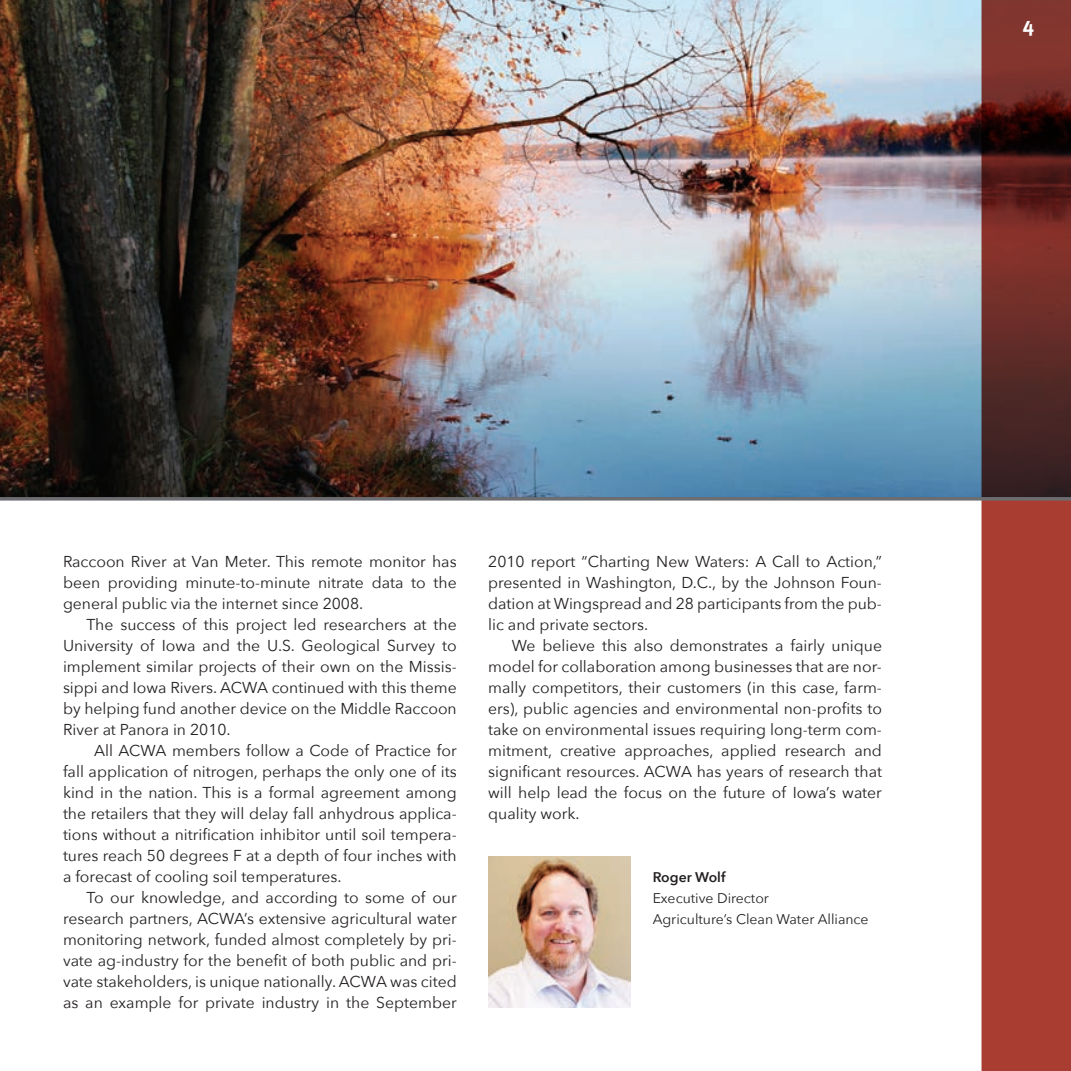
<style>
.page{position:relative;width:1071px;height:1071px;background:#fff}
.page>*{position:absolute;margin:0;border:0;box-sizing:border-box;transform-origin:0 0}
.t1{font:700 21px "Meta";color:#fff}
.t2{font:15.75px/21px "Avenir Next";color:#231f20;text-align:justify}
.t3{font:14px "Avenir Next";color:#231f20}
.t4{font:600 14px "Avenir Next";color:#231f20}
</style>
<div class="page">
<img style="left:0;top:0;width:982px;height:497px">
<svg style="left:982px;top:0;width:89px;height:1071px;background:#86322a"></svg>
<img style="left:488px;top:857px;width:142px;height:151px">
<svg style="left:0;top:497px;width:1071px;height:4px;background:#797a7c"></svg>
<p class="t1" style="left:1023px;top:13px;width:13px">4</p>
<p class="t2" style="left:63px;top:551px;width:395px">Raccoon River at Van Meter. This remote monitor has been providing minute-to-minute nitrate data to the general public via the internet since 2008.</p>
<p class="t2" style="left:63px;top:614px;width:395px;text-indent:24px">The success of this project led researchers at the University of Iowa and the U.S. Geological Survey to implement similar projects of their own on the Missis&shy;sippi and Iowa Rivers. ACWA continued with this theme by helping fund another device on the Middle Raccoon River at Panora in 2010.</p>
<p class="t2" style="left:63px;top:740px;width:395px;text-indent:31px">All ACWA members follow a Code of Practice for fall application of nitrogen, perhaps the only one of its kind in the nation. This is a formal agreement among the retailers that they will delay fall anhydrous applica&shy;tions without a nitrification inhibitor until soil tempera&shy;tures reach 50 degrees F at a depth of four inches with a forecast of cooling soil temperatures.</p>
<p class="t2" style="left:63px;top:887px;width:395px;text-indent:24px">To our knowledge, and according to some of our research partners, ACWA’s extensive agricultural water monitoring network, funded almost completely by pri&shy;vate ag-industry for the benefit of both public and pri&shy;vate stakeholders, is unique nationally. ACWA was cited as an example for private industry in the September</p>
<p class="t2" style="left:488px;top:551px;width:395px">2010 report “Charting New Waters: A Call to Action,” presented in Washington, D.C., by the Johnson Foun&shy;dation at Wingspread and 28 participants from the pub&shy;lic and private sectors.</p>
<p class="t2" style="left:488px;top:635px;width:395px;text-indent:24px">We believe this also demonstrates a fairly unique model for collaboration among businesses that are nor&shy;mally competitors, their customers (in this case, farm&shy;ers), public agencies and environmental non-profits to take on environmental issues requiring long-term com&shy;mitment, creative approaches, applied research and significant resources. ACWA has years of research that will help lead the focus on the future of Iowa’s water quality work.</p>
<p class="t4" style="left:653px;top:869px;width:74px">Roger Wolf</p>
<p class="t3" style="left:653px;top:890px;width:118px">Executive Director</p>
<p class="t3" style="left:653px;top:911px;width:217px">Agriculture’s Clean Water Alliance</p>
</div>
